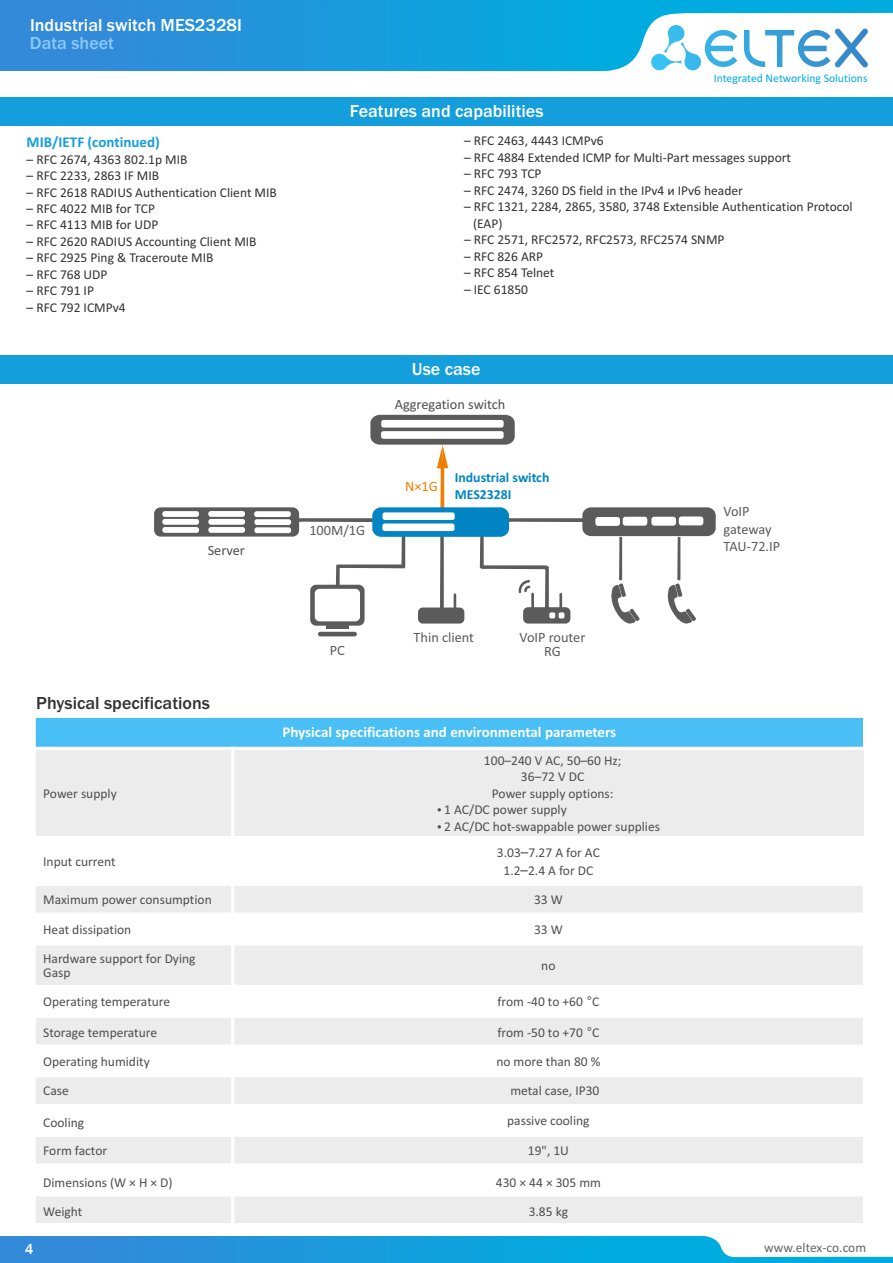
<style>
.page{position:relative;width:893px;height:1263px;background:#fff}
.page>*{position:absolute;margin:0;border:0;box-sizing:border-box;transform-origin:0 0}
.t1{font:500 18px "Franklin Gothic";color:#fff}
.t2{font:500 18px "Franklin Gothic";color:#313130}
.t3{font:500 18px "Franklin Gothic";color:#8ac9fc}
.t4{font:700 15px "Calibri";color:#fff}
.t5{font:700 15px "Calibri";color:#159edc}
.t6{font:500 15px "Franklin Gothic";color:#fff}
.t7{font:14.25px/17.5px "Calibri";color:#5b5b5b;text-align:center}
.t8{font:14.25px "Calibri";color:#4e4e4d}
.t9{font:14.25px "Calibri";color:#f27e00}
.t10{font:700 13.8px/17px "Calibri";color:#0084c4}
.t11{font:13.5px/16.5px "Calibri";color:#313130}
.t12{font:13.5px/18.3px "Calibri";color:#4e4e4d;text-align:center}
.t13{font:13.5px "Calibri";color:#666}
.t14{font:11.7px "Calibri";color:#00acdf}
.s1{font-size:15px}
.s2{font-family:"Arial"}
</style>
<div class="page">
<div style="left:0;top:1236px;width:893px;height:27px;background:linear-gradient(to right,#3489d9,#00b4e0)"></div>
<svg style="left:703px;top:1236px;width:190px;height:21px"></svg>
<div style="left:0;top:97px;width:893px;height:29px;background:#159edc"></div>
<div style="left:0;top:0;width:893px;height:71px;background:linear-gradient(to right,#3489d9,#00b4e0)"></div>
<svg style="left:589px;top:13px;width:304px;height:58px"></svg>
<div style="left:35px;top:716px;width:829px;height:32px;background:#49bff5"></div>
<div style="left:35px;top:748px;width:198px;height:90px;background:#ececec"></div>
<div style="left:233px;top:748px;width:631px;height:90px;background:#ececec"></div>
<div style="left:35px;top:884px;width:198px;height:30px;background:#ececec"></div>
<div style="left:233px;top:884px;width:631px;height:30px;background:#ececec"></div>
<div style="left:35px;top:944px;width:198px;height:42px;background:#ececec"></div>
<div style="left:233px;top:944px;width:631px;height:42px;background:#ececec"></div>
<div style="left:35px;top:1016px;width:198px;height:30px;background:#ececec"></div>
<div style="left:233px;top:1016px;width:631px;height:30px;background:#ececec"></div>
<div style="left:35px;top:1076px;width:198px;height:29px;background:#ececec"></div>
<div style="left:233px;top:1076px;width:631px;height:29px;background:#ececec"></div>
<div style="left:35px;top:1135px;width:198px;height:30px;background:#ececec"></div>
<div style="left:233px;top:1135px;width:631px;height:30px;background:#ececec"></div>
<div style="left:35px;top:1195px;width:198px;height:29px;background:#ececec"></div>
<div style="left:233px;top:1195px;width:631px;height:29px;background:#ececec"></div>
<hr style="left:34px;top:715px;width:2px;height:511px;background:#fff">
<hr style="left:231px;top:747px;width:3px;height:479px;background:#fff">
<hr style="left:863px;top:1134px;width:2px;height:92px;background:#fff">
<hr style="left:863px;top:836px;width:2px;height:271px;background:#fff">
<hr style="left:863px;top:715px;width:2px;height:35px;background:#fff">
<hr style="left:34px;top:1223px;width:831px;height:3px;background:#fff">
<hr style="left:34px;top:1193px;width:831px;height:3px;background:#fff">
<hr style="left:34px;top:1163px;width:831px;height:4px;background:#fff">
<hr style="left:34px;top:1134px;width:832px;height:3px;background:#fff">
<hr style="left:34px;top:1104px;width:832px;height:3px;background:#fff">
<hr style="left:34px;top:1074px;width:831px;height:3px;background:#fff">
<hr style="left:34px;top:1044px;width:831px;height:3px;background:#fff">
<hr style="left:34px;top:1015px;width:831px;height:3px;background:#fff">
<hr style="left:34px;top:985px;width:831px;height:3px;background:#fff">
<hr style="left:34px;top:942px;width:831px;height:3px;background:#fff">
<hr style="left:34px;top:912px;width:831px;height:4px;background:#fff">
<hr style="left:34px;top:883px;width:831px;height:3px;background:#fff">
<hr style="left:34px;top:836px;width:831px;height:3px;background:#fff">
<hr style="left:34px;top:747px;width:831px;height:3px;background:#fff">
<hr style="left:34px;top:715px;width:831px;height:3px;background:#fff">
<hr style="left:326px;top:625px;width:23px;height:4px;background:#5b5b5b">
<hr style="left:318px;top:632px;width:39px;height:4px;background:#5b5b5b;border-radius:2px">
<svg style="left:154px;top:415px;width:562px;height:211px"></svg>
<div style="left:0;top:355px;width:893px;height:29px;background:#159edc"></div>
<h1 class="t1" style="left:30px;top:19px;width:214px">Industrial switch MES2328I</h1>
<h1 class="t3" style="left:30px;top:36px;width:86px">Data sheet</h1>
<p class="t5" style="left:27px;top:135px;width:135px">MIB/IETF (continued)</p>
<p class="t11" style="left:27px;top:152px;width:162px">– RFC 2674, 4363 802.1p MIB</p>
<p class="t11" style="left:27px;top:168px;width:134px">– RFC 2233, 2863 IF MIB</p>
<p class="t11" style="left:27px;top:185px;width:252px">– RFC 2618 RADIUS Authentication Client MIB</p>
<p class="t11" style="left:27px;top:201px;width:130px">– RFC 4022 MIB for TCP</p>
<p class="t11" style="left:27px;top:218px;width:133px">– RFC 4113 MIB for UDP</p>
<p class="t11" style="left:27px;top:234px;width:231px">– RFC 2620 RADIUS Accounting Client MIB</p>
<p class="t11" style="left:27px;top:251px;width:188px">– RFC 2925 Ping &amp; Traceroute MIB</p>
<p class="t11" style="left:27px;top:267px;width:82px">– RFC 768 UDP</p>
<p class="t11" style="left:27px;top:284px;width:69px">– RFC 791 IP</p>
<p class="t11" style="left:27px;top:300px;width:101px">– RFC 792 ICMPv4</p>
<p class="t8" style="left:208px;top:545px;width:39px">Server</p>
<h1 class="t2" style="left:36px;top:696px;width:175px">Physical specifications</h1>
<h1 class="t1" style="left:350px;top:104px;width:195px">Features and capabilities</h1>
<p class="t14" style="left:714px;top:73px;width:155px">Integrated Networking Solutions</p>
<p class="t11" style="left:464px;top:134px;width:141px">– RFC 2463, 4443 ICMPv6</p>
<p class="t11" style="left:464px;top:150px;width:328px">– RFC 4884 Extended ICMP for Multi-Part messages support</p>
<p class="t11" style="left:464px;top:167px;width:79px">– RFC 793 TCP</p>
<p class="t11" style="left:464px;top:183px;width:280px">– RFC 2474, 3260 DS field in the IPv4 и IPv6 header</p>
<p class="t11" style="left:473px;top:200px;width:381px;text-indent:-9px">– RFC 1321, 2284, 2865, 3580, 3748 Extensible Authentication Protocol (EAP)</p>
<p class="t11" style="left:464px;top:232px;width:262px">– RFC 2571, RFC2572, RFC2573, RFC2574 SNMP</p>
<p class="t11" style="left:464px;top:249px;width:81px">– RFC 826 ARP</p>
<p class="t11" style="left:464px;top:265px;width:92px">– RFC 854 Telnet</p>
<p class="t11" style="left:464px;top:282px;width:66px">– IEC 61850</p>
<h1 class="t1" style="left:412px;top:363px;width:70px">Use case</h1>
<p class="t8" style="left:395px;top:398px;width:112px">Aggregation switch</p>
<p class="t7" style="left:309px;top:522px;width:57px">100М/1G</p>
<p class="t7" style="left:330px;top:643px;width:17px">PC</p>
<p class="t9" style="left:405px;top:480px;width:34px">N×1G</p>
<p class="t10" style="left:455px;top:470px;width:96px">Industrial switch<br>MES2328I</p>
<p class="t7" style="left:414px;top:630px;width:62px">Thin client</p>
<p class="t7" style="left:519px;top:631px;width:67px;line-height:14.4px">VoIP router<br>RG</p>
<p class="t7" style="left:724px;top:504px;width:58px;text-align:left">VoIP gateway<br>TAU-72.IP</p>
<p class="t12" style="left:43px;top:785px;width:75px">Power supply</p>
<p class="t4" style="left:283px;top:726px;width:335px">Physical specifications and environmental parameters</p>
<p class="t12" style="left:484px;top:752px;width:139px">100–240 V AC, 50–60 Hz;</p>
<p class="t12" style="left:521px;top:769px;width:65px">36–72 V DC</p>
<p class="t12" style="left:492px;top:785px;width:123px">Power supply options:</p>
<p class="t12" style="left:444px;top:801px;width:124px">1 AC/DC power supply</p>
<p class="t12" style="left:444px;top:818px;width:217px">2 AC/DC hot-swappable power supplies</p>
<p class="t12" style="left:43px;top:853px;width:74px">Input current</p>
<p class="t12" style="left:497px;top:844px;width:104px">3.03<span class="s1">–</span>7.27 A for AC<br>1.2<span class="s1">–</span>2.4 A for DC</p>
<p class="t12" style="left:43px;top:891px;width:170px">Maximum power consumption</p>
<p class="t12" style="left:534px;top:891px;width:30px">33 W</p>
<p class="t12" style="left:43px;top:921px;width:90px">Heat dissipation</p>
<p class="t12" style="left:534px;top:921px;width:30px">33 W</p>
<p class="t12" style="left:43px;top:953px;width:154px;line-height:13.5px;text-align:left">Hardware support for Dying<br>Gasp</p>
<p class="t12" style="left:541px;top:957px;width:16px">no</p>
<p class="t12" style="left:43px;top:993px;width:128px">Operating temperature</p>
<p class="t12" style="left:497px;top:993px;width:103px">from -40 to +60 <span class="s2">°</span>C</p>
<p class="t12" style="left:43px;top:1024px;width:115px">Storage temperature</p>
<p class="t12" style="left:497px;top:1024px;width:103px">from -50 to +70 <span class="s2">°</span>C</p>
<p class="t12" style="left:43px;top:1053px;width:108px">Operating humidity</p>
<p class="t12" style="left:496px;top:1053px;width:106px">no more than 80 %</p>
<p class="t12" style="left:43px;top:1083px;width:27px">Case</p>
<p class="t12" style="left:510px;top:1083px;width:90px">metal case, IP30</p>
<p class="t12" style="left:43px;top:1115px;width:43px">Cooling</p>
<p class="t12" style="left:507px;top:1112px;width:84px">passive cooling</p>
<p class="t12" style="left:43px;top:1142px;width:65px">Form factor</p>
<p class="t12" style="left:528px;top:1142px;width:43px">19", 1U</p>
<p class="t12" style="left:43px;top:1174px;width:131px">Dimensions (W × H × D)</p>
<p class="t12" style="left:496px;top:1174px;width:107px">430 × 44 × 305 mm</p>
<p class="t12" style="left:43px;top:1204px;width:41px">Weight</p>
<p class="t12" style="left:529px;top:1204px;width:41px">3.85 kg</p>
<p class="t6" style="left:25px;top:1243px;width:10px">4</p>
<p class="t13" style="left:764px;top:1242px;width:103px">www.eltex-co.com</p>
</div>
